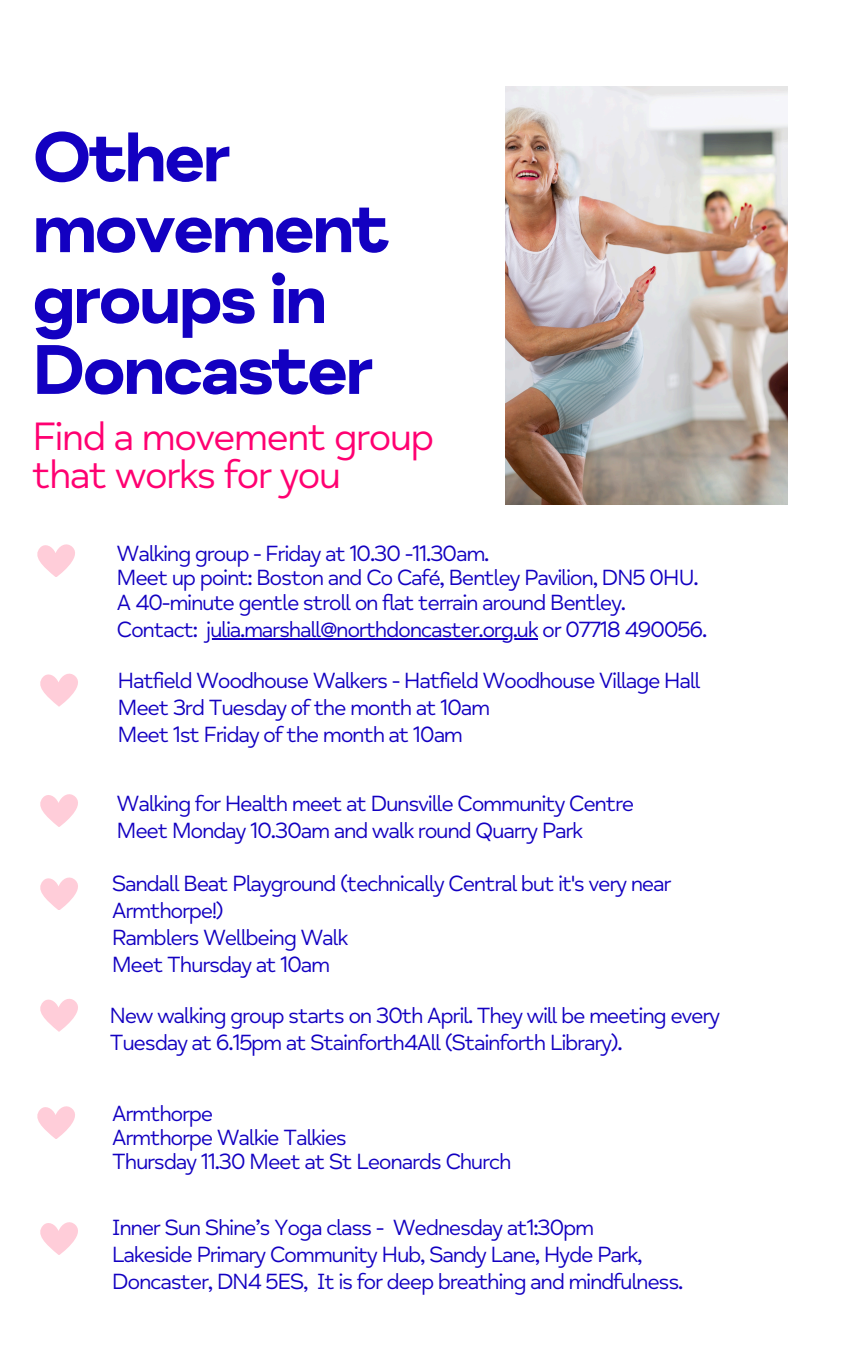
<style>
.page{position:relative;width:864px;height:1350px;background:#fff}
.page>*{position:absolute;margin:0;border:0;box-sizing:border-box;transform-origin:0 0}
.t1{font:72px/70.9px "Mind Meridian Display";letter-spacing:-.05em;color:#1300c1}
.t2{font:40.5px/38.7px "Mind Meridian";letter-spacing:-.05em;color:#ff0071}
.t3{font:22.5px/27px "Mind Meridian";letter-spacing:-.06em;color:#1300c1}
</style>
<div class="page">
<img style="left:505px;top:86px;width:282px;height:419px">
<svg style="left:37px;top:544px;width:38px;height:33px"></svg>
<hr style="left:206px;top:639px;width:331px;height:1px;background:#1300c1">
<svg style="left:40px;top:673px;width:38px;height:33px"></svg>
<svg style="left:40px;top:794px;width:38px;height:33px"></svg>
<svg style="left:40px;top:1222px;width:38px;height:33px"></svg>
<svg style="left:40px;top:999px;width:38px;height:32px"></svg>
<svg style="left:37px;top:1106px;width:38px;height:33px"></svg>
<svg style="left:40px;top:877px;width:38px;height:33px"></svg>
<p class="t1" style="left:32px;top:123px;width:360px">Other movement groups in<br>Doncaster</p>
<p class="t2" style="left:32px;top:417px;width:404px">Find a movement group that works for you</p>
<h2 class="t3" style="left:117px;top:540px;width:374px">Walking group - Friday at 10.30 -11.30am.</h2>
<p class="t3" style="left:117px;top:564px;width:584px">Meet up point: Boston and Co Café, Bentley Pavilion, DN5 0HU.</p>
<p class="t3" style="left:117px;top:589px;width:511px">A 40-minute gentle stroll on flat terrain around Bentley.</p>
<p class="t3" style="left:117px;top:616px;width:592px">Contact: julia.marshall@northdoncaster.org.uk or 07718 490056.</p>
<p class="t3" style="left:118px;top:668px;width:585px">Hatfield Woodhouse Walkers - Hatfield Woodhouse Village Hall</p>
<p class="t3" style="left:118px;top:695px;width:374px">Meet 3rd Tuesday of the month at 10am</p>
<p class="t3" style="left:118px;top:722px;width:347px">Meet 1st Friday of the month at 10am</p>
<p class="t3" style="left:117px;top:790px;width:519px">Walking for Health meet at Dunsville Community Centre</p>
<p class="t3" style="left:117px;top:817px;width:468px">Meet Monday 10.30am and walk round Quarry Park</p>
<p class="t3" style="left:112px;top:870px;width:561px">Sandall Beat Playground (technically Central but it's very near<br>Armthorpe!)</p>
<p class="t3" style="left:112px;top:924px;width:238px">Ramblers Wellbeing Walk</p>
<p class="t3" style="left:112px;top:951px;width:220px">Meet Thursday at 10am</p>
<p class="t3" style="left:109px;top:1003px;width:612px">New walking group starts on 30th April. They will be meeting every<br>Tuesday at 6.15pm at Stainforth4All (Stainforth Library).</p>
<p class="t3" style="left:112px;top:1101px;width:103px">Armthorpe</p>
<p class="t3" style="left:112px;top:1124px;width:237px">Armthorpe Walkie Talkies</p>
<p class="t3" style="left:112px;top:1148px;width:401px">Thursday 11.30 Meet at St Leonards Church</p>
<p class="t3" style="left:112px;top:1214px;width:484px">Inner Sun Shine’s Yoga class - Wednesday at1:30pm</p>
<p class="t3" style="left:112px;top:1241px;width:573px">Lakeside Primary Community Hub, Sandy Lane, Hyde Park,<br>Doncaster, DN4 5ES, It is for deep breathing and mindfulness.</p>
</div>
